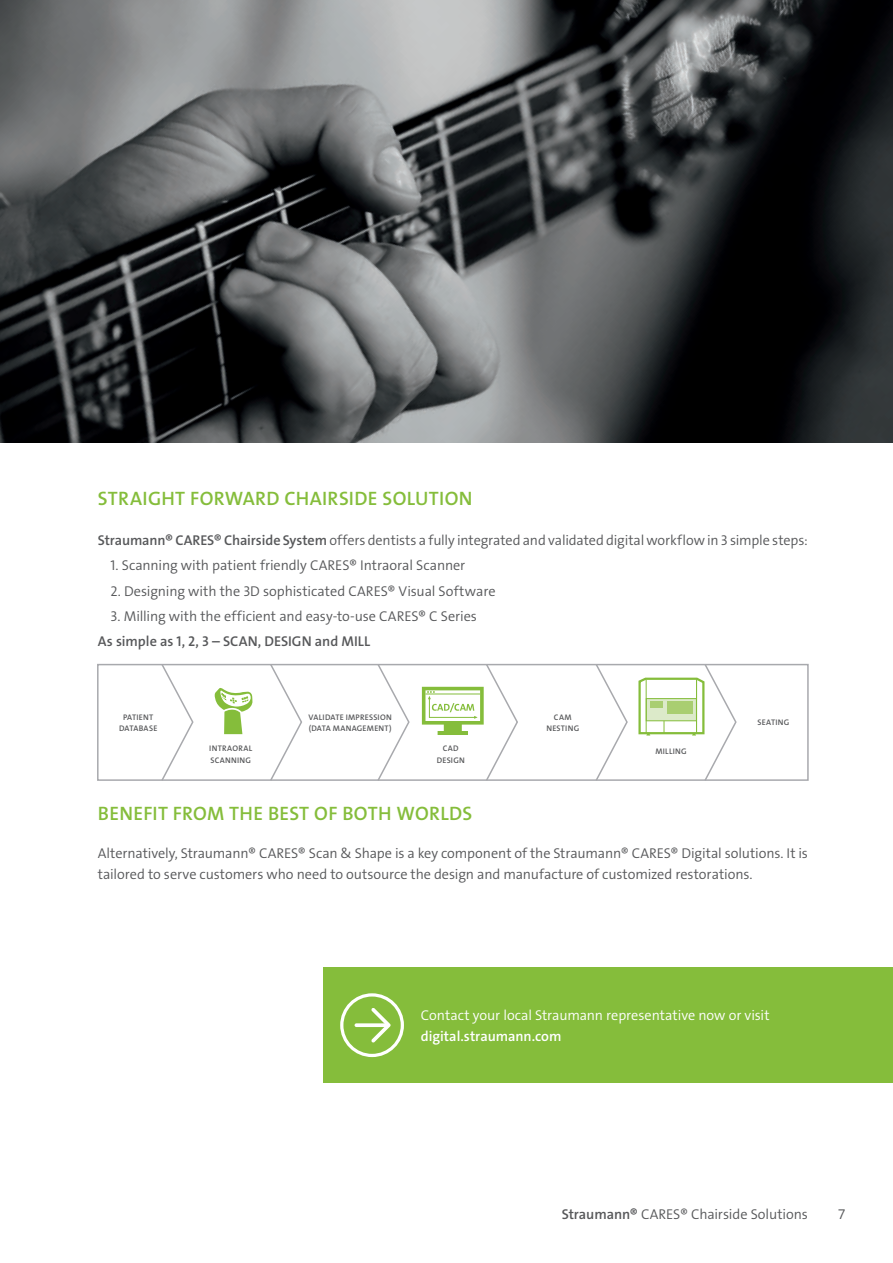
<style>
.page{position:relative;width:893px;height:1263px;background:#fff}
.page>*{position:absolute;margin:0;border:0;box-sizing:border-box;transform-origin:0 0}
.Subtitle{font:19.5px "The Sans LP6 Se Bld";letter-spacing:.015em;color:#85bd3b}
.Copy{font:14.25px/21px "The Sans LP4 Se Lig";letter-spacing:-.005em;color:#57585a}
.Copy-2{font:14.25px/21px "The Sans LP4 Se Lig";letter-spacing:-.005em;color:#fff}
.Copy-3{font:14.25px "The Sans LP6 Se Bld";color:#57585a}
.Table_Title{font:8.1px/11.6px "The Sans LP6 Se Bld";letter-spacing:.03em;color:#57585a}
.s1{font-family:"The Sans LP6 Se Bld"}
</style>
<div class="page">
<img style="left:0;top:0;width:893px;height:442px">
<div style="left:323px;top:967px;width:570px;height:116px;background:#85bd3b"></div>
<svg style="left:340px;top:993px;width:64px;height:64px"></svg>
<div style="left:97px;top:664px;width:712px;height:117px;border:2px solid #a8a9ad"></div>
<svg style="left:160px;top:663px;width:35px;height:118px"></svg>
<svg style="left:269px;top:663px;width:35px;height:118px"></svg>
<svg style="left:376px;top:663px;width:35px;height:118px"></svg>
<svg style="left:594px;top:663px;width:35px;height:118px"></svg>
<svg style="left:215px;top:688px;width:37px;height:46px"></svg>
<svg style="left:422px;top:663px;width:97px;height:118px"></svg>
<svg style="left:637px;top:663px;width:101px;height:118px"></svg>
<p class="Subtitle" style="left:98px;top:486px;width:376px">STRAIGHT FORWARD CHAIRSIDE SOLUTION</p>
<p class="Copy" style="left:98px;top:530px;width:712px"><span class="s1">Straumann® CARES® Chairside System</span> offers dentists a fully integrated and validated digital workflow in 3 simple steps:</p>
<p class="Copy" style="left:111px;top:555px;width:356px">1. Scanning with patient friendly CARES® Intraoral Scanner</p>
<p class="Copy" style="left:111px;top:580px;width:386px">2. Designing with the 3D sophisticated CARES® Visual Software</p>
<p class="Copy" style="left:111px;top:606px;width:368px">3. Milling with the efficient and easy-to-use CARES® C Series</p>
<p class="Copy-3" style="left:98px;top:632px;width:274px">As simple as 1, 2, 3 – SCAN, DESIGN and MILL</p>
<p class="Table_Title" style="left:123px;top:711px;width:32px">PATIENT</p>
<p class="Table_Title" style="left:119px;top:723px;width:40px">DATABASE</p>
<p class="Table_Title" style="left:309px;top:711px;width:85px">VALIDATE IMPRESSION</p>
<p class="Table_Title" style="left:309px;top:723px;width:84px">(DATA MANAGEMENT)</p>
<p class="Table_Title" style="left:554px;top:711px;width:19px">CAM</p>
<p class="Table_Title" style="left:546px;top:723px;width:34px">NESTING</p>
<p class="Table_Title" style="left:757px;top:717px;width:33px">SEATING</p>
<p class="Table_Title" style="left:209px;top:743px;width:44px">INTRAORAL<br>SCANNING</p>
<p class="Table_Title" style="left:437px;top:743px;width:30px;text-align:center">CAD<br>DESIGN</p>
<p class="Table_Title" style="left:655px;top:746px;width:33px">MILLING</p>
<p class="Subtitle" style="left:98px;top:801px;width:376px">BENEFIT FROM THE BEST OF BOTH WORLDS</p>
<p class="Copy" style="left:98px;top:842px;width:712px">Alternatively, Straumann® CARES® Scan &amp; Shape is a key component of the Straumann® CARES® Digital solutions. It is tailored to serve customers who need to outsource the design and manufacture of customized restorations.</p>
<p class="Copy-2" style="left:421px;top:1004px;width:350px">Contact your local Straumann representative now or visit <span class="s1">digital.straumann.com</span></p>
<p class="Copy" style="left:562px;top:1204px;width:248px"><span class="s1">Straumann®</span> CARES® Chairside Solutions</p>
<p class="Copy" style="left:838px;top:1204px;width:9px">7</p>
</div>
